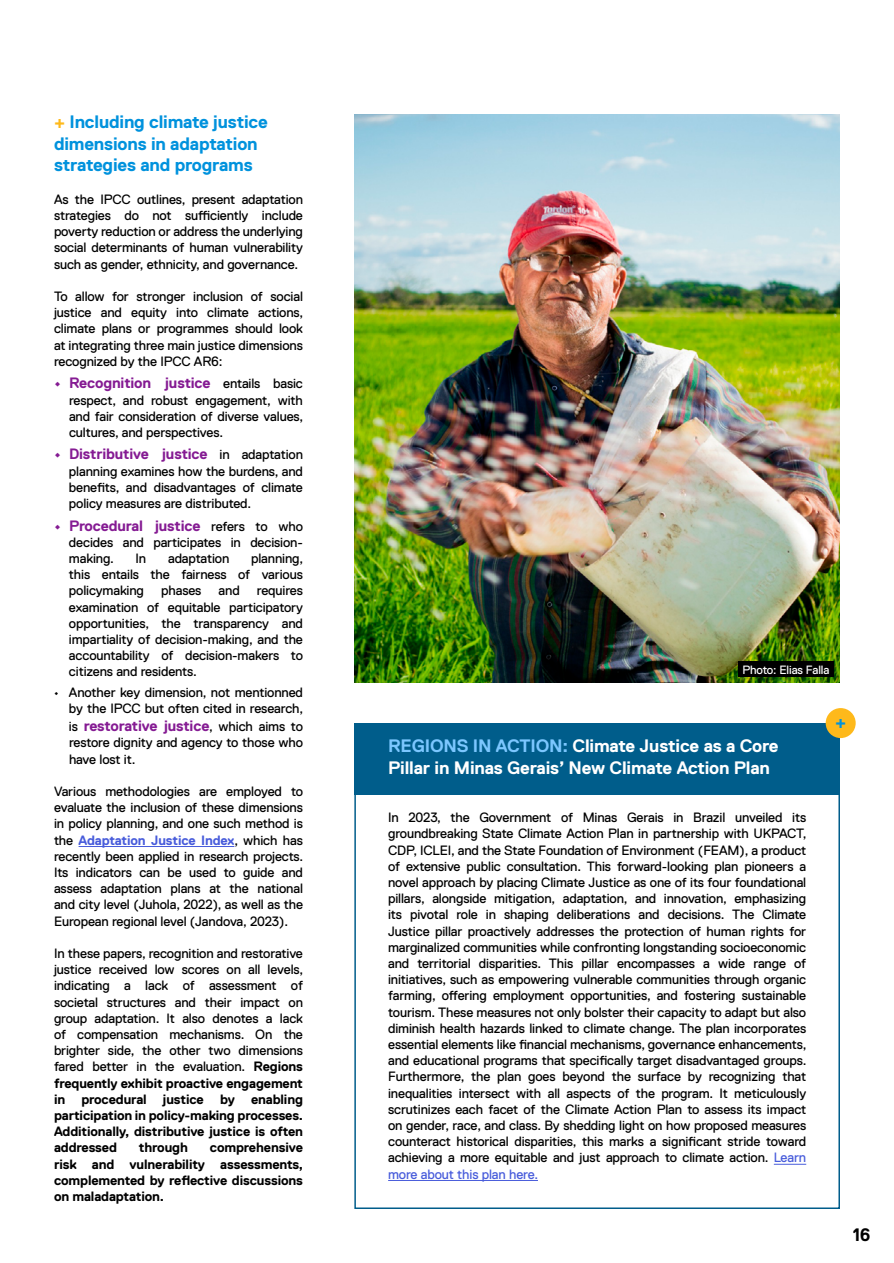
<style>
.page{position:relative;width:894px;height:1263px;background:#fff}
.page>*{position:absolute;margin:0;border:0;box-sizing:border-box;transform-origin:0 0}
.t1{font:700 18px/21.6px "Replica";letter-spacing:-.01em;color:#fff}
.t2{font:700 18px/21.6px "Replica";letter-spacing:-.01em;color:#0092dd}
.t3{font:700 18px "Replica";color:#000}
.t4{font:700 15px "Replica";letter-spacing:-.01em;color:#851b93}
.t5{font:13.5px/16.2px "Replica Pro";letter-spacing:-.01em;color:#000;text-align:justify}
.t6{font:700 13.5px/16.2px "Replica";letter-spacing:-.01em;color:#000;text-align:justify}
.t7{font:700 13.5px "Replica";letter-spacing:-.01em;color:#485cdb}
.t8{font:12px "Replica Pro";letter-spacing:-.01em;color:#fff}
.s1{color:#feb91b}
.s2{font-family:"Replica Pro";font-weight:400;font-size:13.5px;color:#000}
.s3{font-family:"Replica Pro";font-weight:400;color:#000}
.s4{font-family:"Replica";font-weight:700}
.s5{color:#7cc7ff}
.s6{color:#485cdb}
</style>
<div class="page">
<hr style="left:79px;top:846px;width:155px;height:1px;background:#485cdb">
<div style="left:354px;top:723px;width:486px;height:71px;background:#005d8b"></div>
<hr style="left:774px;top:1164px;width:32px;height:1px;background:#485cdb">
<hr style="left:388px;top:1180px;width:150px;height:1px;background:#485cdb">
<div style="left:826px;top:708px;width:30px;height:30px;background:#feb91b;border-radius:50%"></div>
<img style="left:354px;top:114px;width:486px;height:568px">
<div style="left:738px;top:662px;width:96px;height:15px;background:#000"></div>
<h1 class="t2" style="left:54px;top:111px;width:215px"><span class="s1">+</span> Including climate justice dimensions in adaptation strategies and programs</h1>
<p class="t5" style="left:54px;top:191px;width:251px">As the IPCC outlines, present adaptation strategies do not sufficiently include poverty reduction or address the underlying social determinants of human vulnerability such as gender, ethnicity, and governance.</p>
<p class="t5" style="left:54px;top:288px;width:251px">To allow for stronger inclusion of social justice and equity into climate actions, climate plans or programmes should look at integrating three main justice dimensions recognized by the IPCC AR6:</p>
<p class="t4" style="left:54px;top:375px;width:250px">• Recognition justice <span class="s2">entails basic</span></p>
<p class="t5" style="left:69px;top:392px;width:236px">respect, and robust engagement, with and fair consideration of diverse values, cultures, and perspectives.</p>
<p class="t4" style="left:54px;top:446px;width:251px">• Distributive justice <span class="s2">in adaptation</span></p>
<p class="t5" style="left:69px;top:463px;width:236px">planning examines how the burdens, and benefits, and disadvantages of climate policy measures are distributed.</p>
<p class="t4" style="left:54px;top:517px;width:251px">• Procedural justice <span class="s2">refers to who</span></p>
<p class="t5" style="left:69px;top:534px;width:236px">decides and participates in decision&shy;making.</p>
<p class="t5" style="left:69px;top:550px;width:236px;text-indent:182px">planning, this entails the fairness of various policymaking</p>
<p class="t5" style="left:136px;top:550px;width:12px">In</p>
<p class="t5" style="left:168px;top:550px;width:63px">adaptation</p>
<p class="t5" style="left:161px;top:583px;width:42px">phases</p>
<p class="t5" style="left:219px;top:583px;width:23px">and</p>
<p class="t5" style="left:69px;top:583px;width:236px;text-indent:188px">requires examination of equitable participatory opportunities, the transparency and impartiality of decision-making, and the accountability of decision-makers to citizens and residents.</p>
<p class="t5" style="left:54px;top:684px;width:251px;text-align:right">• Another key dimension, not mentionned by the IPCC but often cited in research,</p>
<p class="t4" style="left:69px;top:718px;width:236px"><span class="s2">is</span> restorative justice<span class="s2">, which aims to</span></p>
<p class="t5" style="left:69px;top:735px;width:235px">restore dignity and agency to those who have lost it.</p>
<p class="t5" style="left:54px;top:783px;width:251px">Various methodologies are employed to evaluate the inclusion of these dimensions in policy planning, and one such method is</p>
<p class="t7" style="left:54px;top:832px;width:251px"><span class="s3">the</span> Adaptation Justice Index<span class="s3">, which has</span></p>
<p class="t5" style="left:54px;top:848px;width:251px">recently been applied in research projects.<br>Its indicators can be used to guide and assess adaptation plans at the national and city level (Juhola, 2022), as well as the European regional level (Jandova, 2023).</p>
<p class="t5" style="left:54px;top:945px;width:251px">In these papers, recognition and restorative justice received low scores on all levels, indicating a lack of assessment of societal structures and their impact on group adaptation. It also denotes a lack of compensation mechanisms. On the brighter side, the other two dimensions fared better in the evaluation. <span class="s4">Regions</span></p>
<p class="t6" style="left:54px;top:1075px;width:251px">frequently exhibit proactive engagement in procedural justice by enabling participation in policy-making processes.<br>Additionally, distributive justice is often addressed</p>
<p class="t6" style="left:54px;top:1140px;width:251px;text-indent:156px">comprehensive risk and vulnerability assessments, complemented by reflective discussions on maladaptation.</p>
<p class="t6" style="left:139px;top:1140px;width:51px">through</p>
<p class="t8" style="left:742px;top:663px;width:89px">Photo: Elias Falla</p>
<h1 class="t1" style="left:388px;top:735px;width:392px"><span class="s5">REGIONS IN ACTION:</span> Climate Justice as a Core<br>Pillar in Minas Gerais’ New Climate Action Plan</h1>
<p class="t5" style="left:388px;top:809px;width:420px">In 2023, the Government of Minas Gerais in Brazil unveiled its groundbreaking State Climate Action Plan in partnership with UKPACT, CDP, ICLEI, and the State Foundation of Environment (FEAM), a product of extensive public consultation. This forward-looking plan pioneers a novel approach by placing Climate Justice as one of its four foundational pillars, alongside mitigation, adaptation, and innovation, emphasizing its pivotal role in shaping deliberations and decisions. The Climate Justice pillar proactively addresses the protection of human rights for marginalized communities while confronting longstanding socioeconomic and territorial disparities. This pillar encompasses a wide range of initiatives, such as empowering vulnerable communities through organic farming, offering employment opportunities, and fostering sustainable tourism. These measures not only bolster their capacity to adapt but also diminish health hazards linked to climate change. The plan incorporates essential elements like financial mechanisms, governance enhancements, and educational programs that specifically target disadvantaged groups.<br>Furthermore, the plan goes beyond the surface by recognizing that inequalities intersect with all aspects of the program. It meticulously scrutinizes each facet of the Climate Action Plan to assess its impact on gender, race, and class. By shedding light on how proposed measures counteract historical disparities, this marks a significant stride toward achieving a more equitable and just approach to climate action. <span class="s6">Learn more about this plan here.</span></p>
<h1 class="t2" style="left:835px;top:711px;width:13px">+</h1>
<h1 class="t3" style="left:853px;top:1225px;width:19px">16</h1>
</div>
